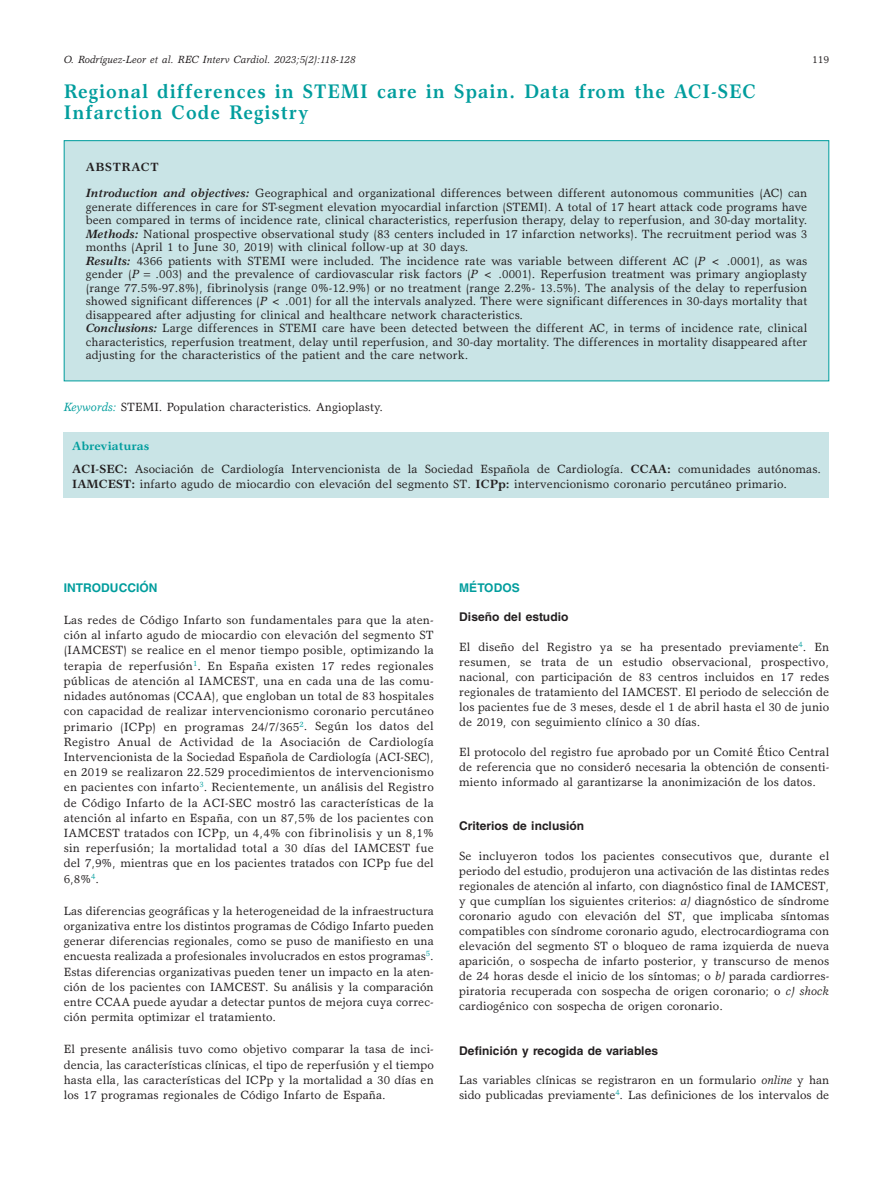
<style>
.page{position:relative;width:893px;height:1191px;background:#fff}
.page>*{position:absolute;margin:0;border:0;box-sizing:border-box;transform-origin:0 0}
.t1{font:700 19.8px/21px "Garth Graphic Std";letter-spacing:.055em;color:#009d9d;scale:.91 1}
.t2{font:12px/15.1px "Garth Graphic Std";letter-spacing:.005em;color:#231f20;text-align:justify}
.t3{font:700 12px "Helvetica LT Std";letter-spacing:.005em;color:#231f20}
.t4{font:700 12px "Helvetica LT Std";letter-spacing:.005em;color:#009d9d}
.t5{font:italic 10.5px "Garth Graphic Std";letter-spacing:.005em;color:#231f20}
.t6{font:10.5px "Garth Graphic Std";color:#231f20}
.s1{font-weight:700}
.s2{font-weight:700;font-style:italic}
.s3{font-style:italic}
.s4{font-style:italic;color:#009d9d}
.s5{font-weight:700;color:#009d9d}
</style>
<div class="page">
<div style="left:64px;top:432px;width:765px;height:66px;background:#c9e4e6"></div>
<div style="left:64px;top:141px;width:765px;height:240px;background:#c9e4e6"></div>
<div style="left:64px;top:140px;width:765px;height:241px;border:1px solid #009d9d"></div>
<p class="t5" style="left:64px;top:53px;width:293px">O. Rodríguez-Leor et al. REC Interv Cardiol. 2023;5(2):118-128</p>
<p class="t6" style="left:812px;top:53px;width:19px">119</p>
<h1 class="t1" style="left:64px;top:81px;width:762px">Regional differences in STEMI care in Spain. Data from the ACI-SEC<br>Infarction Code Registry</h1>
<p class="t2" style="left:86px;top:154px;width:723px;line-height:26.2px"><span class="s1">ABSTRACT<br></span><span class="s2">Introduction and objectives:</span> Geographical and organizational differences between different autonomous communities (AC) can</p>
<p class="t2" style="left:86px;top:200px;width:723px;line-height:13.5px;text-align:left">generate differences in care for ST-segment elevation myocardial infarction (STEMI). A total of 17 heart attack code programs have been compared in terms of incidence rate, clinical characteristics, reperfusion therapy, delay to reperfusion, and 30-day mortality.<br><span class="s2">Methods:</span> National prospective observational study (83 centers included in 17 infarction networks). The recruitment period was 3 months (April 1 to June 30, 2019) with clinical follow-up at 30 days.<br><span class="s2">Results:</span> 4366 patients with STEMI were included. The incidence rate was variable between different AC (<span class="s3">P</span> &lt; .0001), as was gender (<span class="s3">P</span></p>
<p class="t2" style="left:86px;top:267px;width:723px;line-height:13.5px;text-align:left;text-indent:70px">.003) and the prevalence of cardiovascular risk factors (<span class="s3">P</span> &lt; .0001). Reperfusion treatment was primary angioplasty (range 77.5%-97.8%), fibrinolysis (range 0%-12.9%) or no treatment (range 2.2%- 13.5%). The analysis of the delay to reperfusion showed significant differences (<span class="s3">P</span> &lt; .001) for all the intervals analyzed. There were significant differences in 30-days mortality that disappeared after adjusting for clinical and healthcare network characteristics.<br><span class="s2">Conclusions:</span> Large differences in STEMI care have been detected between the different AC, in terms of incidence rate, clinical characteristics, reperfusion treatment, delay until reperfusion, and 30-day mortality. The differences in mortality disappeared after adjusting for the characteristics of the patient and the care network.</p>
<p class="t2" style="left:64px;top:399px;width:321px"><span class="s4">Keywords:</span> STEMI. Population characteristics. Angioplasty.</p>
<p class="t2" style="left:72px;top:433px;width:750px;line-height:23.5px"><span class="s5">Abreviaturas<br></span><span class="s1">ACI-SEC:</span> Asociación de Cardiología Intervencionista de la Sociedad Española de Cardiología. <span class="s1">CCAA:</span> comunidades autónomas.</p>
<p class="t2" style="left:72px;top:476px;width:716px"><span class="s1">IAMCEST:</span> infarto agudo de miocardio con elevación del segmento ST. <span class="s1">ICPp:</span> intervencionismo coronario percutáneo primario.</p>
<p class="t4" style="left:64px;top:580px;width:95px">INTRODUCCIÓN</p>
<p class="t2" style="left:64px;top:612px;width:372px">Las redes de Código Infarto son fundamentales para que la aten&shy;ción al infarto agudo de miocardio con elevación del segmento ST (IAMCEST) se realice en el menor tiempo posible, optimizando la terapia de reperfusión<sup>1</sup>. En España existen 17 redes regionales públicas de atención al IAMCEST, una en cada una de las comu&shy;nidades autónomas (CCAA), que engloban un total de 83 hospitales con capacidad de realizar intervencionismo coronario percutáneo primario (ICPp) en programas 24/7/365<sup>2</sup>. Según los datos del Registro Anual de Actividad de la Asociación de Cardiología Intervencionista de la Sociedad Española de Cardiología (ACI-SEC), en 2019 se realizaron 22.529 procedimientos de intervencionismo en pacientes con infarto<sup>3</sup>. Recientemente, un análisis del Registro de Código Infarto de la ACI-SEC mostró las características de la atención al infarto en España, con un 87,5% de los pacientes con IAMCEST tratados con ICPp, un 4,4% con fibrinolisis y un 8,1% sin reperfusión; la mortalidad total a 30 días del IAMCEST fue del 7,9%, mientras que en los pacientes tratados con ICPp fue del 6,8%<sup>4</sup>.</p>
<p class="t2" style="left:64px;top:903px;width:372px">Las diferencias geográficas y la heterogeneidad de la infraestructura organizativa entre los distintos programas de Código Infarto pueden generar diferencias regionales, como se puso de manifiesto en una encuesta realizada a profesionales involucrados en estos programas<sup>5</sup>.<br>Estas diferencias organizativas pueden tener un impacto en la aten&shy;ción de los pacientes con IAMCEST. Su análisis y la comparación entre CCAA puede ayudar a detectar puntos de mejora cuya correc&shy;ción permita optimizar el tratamiento.</p>
<p class="t2" style="left:64px;top:1041px;width:372px">El presente análisis tuvo como objetivo comparar la tasa de inci&shy;dencia, las características clínicas, el tipo de reperfusión y el tiempo hasta ella, las características del ICPp y la mortalidad a 30 días en los 17 programas regionales de Código Infarto de España.</p>
<p class="t4" style="left:459px;top:580px;width:62px">MÉTODOS</p>
<p class="t3" style="left:459px;top:610px;width:111px">Diseño del estudio</p>
<p class="t2" style="left:459px;top:639px;width:371px">El diseño del Registro ya se ha presentado previamente<sup>4</sup>. En resumen, se trata de un estudio observacional, prospectivo, nacional, con participación de 83 centros incluidos en 17 redes regionales de tratamiento del IAMCEST. El periodo de selección de los pacientes fue de 3 meses, desde el 1 de abril hasta el 30 de junio de 2019, con seguimiento clínico a 30 días.</p>
<p class="t2" style="left:459px;top:744px;width:372px">El protocolo del registro fue aprobado por un Comité Ético Central de referencia que no consideró necesaria la obtención de consenti&shy;miento informado al garantizarse la anonimización de los datos.</p>
<p class="t3" style="left:459px;top:818px;width:127px">Criterios de inclusión</p>
<p class="t2" style="left:459px;top:848px;width:371px">Se incluyeron todos los pacientes consecutivos que, durante el periodo del estudio, produjeron una activación de las distintas redes regionales de atención al infarto, con diagnóstico final de IAMCEST, y que cumplían los siguientes criterios: <span class="s3">a)</span> diagnóstico de síndrome coronario agudo con elevación del ST, que implicaba síntomas compatibles con síndrome coronario agudo, electrocardiograma con elevación del segmento ST o bloqueo de rama izquierda de nueva aparición, o sospecha de infarto posterior, y transcurso de menos de 24 horas desde el inicio de los síntomas; o <span class="s3">b)</span> parada cardiorres&shy;piratoria recuperada con sospecha de origen coronario; o <span class="s3">c) shock </span>cardiogénico con sospecha de origen coronario.</p>
<p class="t3" style="left:459px;top:1043px;width:200px">Definición y recogida de variables</p>
<p class="t2" style="left:459px;top:1072px;width:371px">Las variables clínicas se registraron en un formulario <span class="s3">online</span> y han sido publicadas previamente<sup>4</sup>. Las definiciones de los intervalos de</p>
</div>
